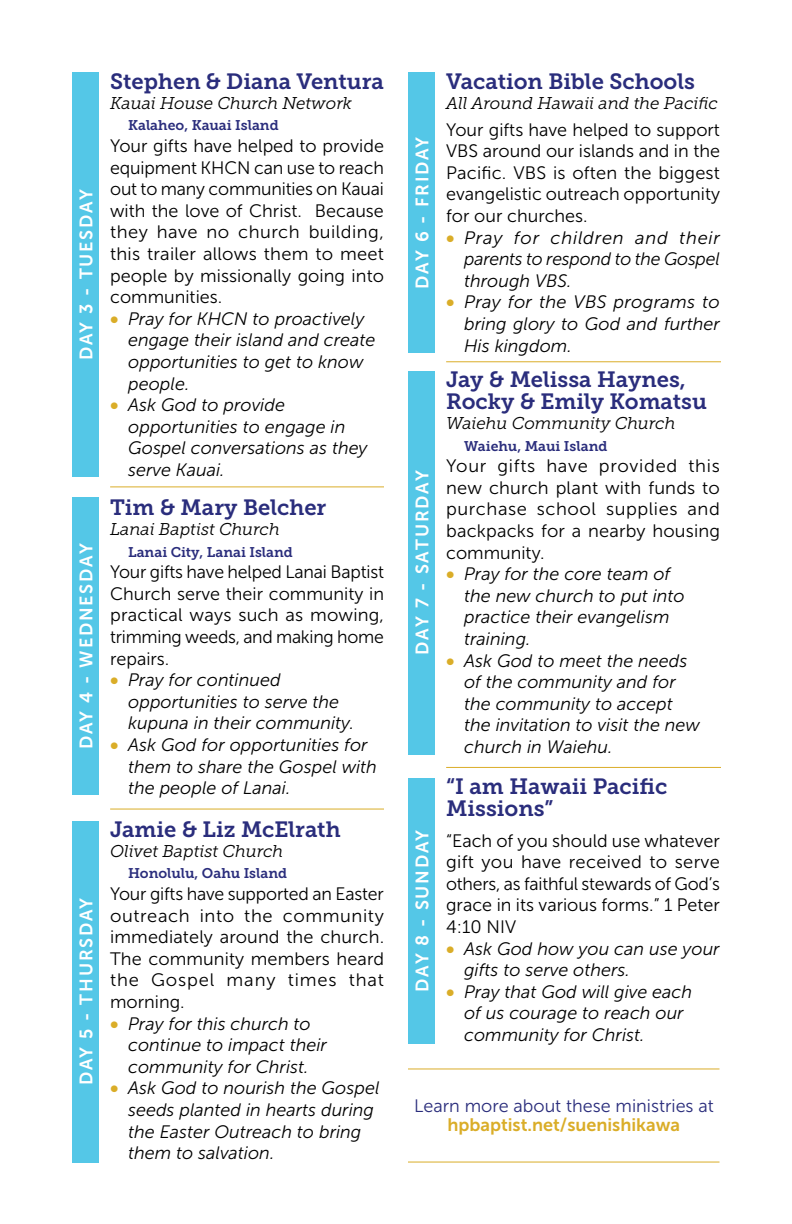
<style>
.page{position:relative;width:792px;height:1224px;background:#fff}
.page>*{position:absolute;margin:0;border:0;box-sizing:border-box;transform-origin:0 0}
.Names{font:22px/22px "Museo Slab 700";color:#2a2d7c}
.t1{font:italic 18px/21.6px "Museo Sans 300";color:#000}
.Body_Copy{font:18px/21.6px "Museo Sans 300";color:#000;text-align:justify}
.Body_Copy-2{font:18px "Museo Sans 700";letter-spacing:.1em;color:#fff}
.Body_Copy-3{font:18px "Museo Sans 300";color:#2a2d7c}
.Body_Copy-4{font:18px "Museo Sans 700";color:#daad28}
.Location{font:italic 17px "Museo Slab 300";letter-spacing:-.005em;color:#000}
.Location-2{font:14px "Museo Slab 700";color:#2a2d7c}
.s1{font-family:"Museo Sans 900";font-style:normal;color:#daad28}
</style>
<div class="page">
<hr style="left:110px;top:486px;width:274px;height:1px;background:#daad28">
<hr style="left:446px;top:361px;width:275px;height:1px;background:#daad28">
<hr style="left:446px;top:767px;width:275px;height:1px;background:#daad28">
<hr style="left:110px;top:809px;width:274px;height:1px;background:#daad28">
<hr style="left:408px;top:1068px;width:312px;height:1px;background:#daad28">
<hr style="left:408px;top:1162px;width:312px;height:1px;background:#daad28">
<div style="left:72px;top:73px;width:27px;height:404px;background:#54c7e7"></div>
<div style="left:72px;top:497px;width:27px;height:298px;background:#54c7e7"></div>
<div style="left:72px;top:821px;width:27px;height:342px;background:#54c7e7"></div>
<div style="left:408px;top:72px;width:27px;height:281px;background:#54c7e7"></div>
<div style="left:408px;top:371px;width:27px;height:383px;background:#54c7e7"></div>
<div style="left:408px;top:778px;width:27px;height:266px;background:#54c7e7"></div>
<p class="Body_Copy-2" style="left:76px;top:360px;width:172px;rotate:-90deg">DAY 3 - TUESDAY</p>
<p class="Body_Copy-2" style="left:76px;top:749px;width:207px;rotate:-90deg">DAY 4 - WEDNESDAY</p>
<p class="Body_Copy-2" style="left:76px;top:1085px;width:189px;rotate:-90deg">DAY 5 - THURSDAY</p>
<p class="Names" style="left:110px;top:70px;width:275px">Stephen &amp; Diana Ventura</p>
<p class="Location" style="left:110px;top:94px;width:243px">Kauai House Church Network</p>
<p class="Location-2" style="left:128px;top:118px;width:152px">Kalaheo, Kauai Island</p>
<p class="Body_Copy" style="left:110px;top:135px;width:275px">Your gifts have helped to provide equipment KHCN can use to reach out to many communities on Kauai with the love of Christ. Because they have no church building, this trailer allows them to meet people by missionally going into communities.</p>
<p class="t1" style="left:128px;top:308px;width:249px;text-indent:-18px"><span class="s1">•</span> Pray for KHCN to proactively engage their island and create opportunities to get to know people.</p>
<p class="t1" style="left:128px;top:394px;width:241px;text-indent:-18px"><span class="s1">•</span> Ask God to provide opportunities to engage in<br>Gospel conversations as they serve Kauai.</p>
<p class="Names" style="left:110px;top:496px;width:218px">Tim &amp; Mary Belcher</p>
<p class="Location" style="left:110px;top:520px;width:171px">Lanai Baptist Church</p>
<p class="Location-2" style="left:128px;top:544px;width:166px">Lanai City, Lanai Island</p>
<p class="Body_Copy" style="left:110px;top:561px;width:275px">Your gifts have helped Lanai Baptist Church serve their community in practical ways such as mowing, trimming weeds, and making home repairs.</p>
<p class="t1" style="left:128px;top:669px;width:228px;text-indent:-18px"><span class="s1">•</span> Pray for continued opportunities to serve the kupuna in their community.</p>
<p class="t1" style="left:128px;top:734px;width:250px;text-indent:-18px"><span class="s1">•</span> Ask God for opportunities for them to share the Gospel with the people of Lanai.</p>
<p class="Names" style="left:110px;top:818px;width:232px">Jamie &amp; Liz McElrath</p>
<p class="Location" style="left:110px;top:842px;width:175px">Olivet Baptist Church</p>
<p class="Location-2" style="left:128px;top:866px;width:161px">Honolulu, Oahu Island</p>
<p class="Body_Copy" style="left:110px;top:883px;width:276px">Your gifts have supported an Easter outreach into the community immediately around the church.<br>The community members heard the Gospel many times that morning.</p>
<p class="t1" style="left:128px;top:1013px;width:200px;text-indent:-18px"><span class="s1">•</span> Pray for this church to continue to impact their community for Christ.</p>
<p class="t1" style="left:128px;top:1078px;width:253px;text-indent:-18px"><span class="s1">•</span> Ask God to nourish the Gospel seeds planted in hearts during the Easter Outreach to bring them to salvation.</p>
<p class="Body_Copy-2" style="left:412px;top:289px;width:154px;rotate:-90deg">DAY 6 - FRIDAY</p>
<p class="Body_Copy-2" style="left:412px;top:655px;width:186px;rotate:-90deg">DAY 7 - SATURDAY</p>
<p class="Body_Copy-2" style="left:412px;top:992px;width:164px;rotate:-90deg">DAY 8 - SUNDAY</p>
<p class="Names" style="left:446px;top:71px;width:250px">Vacation Bible Schools</p>
<p class="Location" style="left:446px;top:94px;width:273px">All Around Hawaii and the Pacific</p>
<p class="Body_Copy" style="left:446px;top:119px;width:275px">Your gifts have helped to support VBS around our islands and in the Pacific. VBS is often the biggest evangelistic outreach opportunity for our churches.</p>
<p class="t1" style="left:464px;top:227px;width:257px;text-align:justify;text-indent:-18px"><span class="s1">•</span> Pray for children and their parents to respond to the Gospel through VBS.</p>
<p class="t1" style="left:464px;top:292px;width:257px;text-align:justify;text-indent:-18px"><span class="s1">•</span> Pray for the VBS programs to bring glory to God and further His kingdom.</p>
<p class="Names" style="left:446px;top:368px;width:262px">Jay &amp; Melissa Haynes,<br>Rocky &amp; Emily Komatsu</p>
<p class="Location" style="left:446px;top:414px;width:231px">Waiehu Community Church</p>
<p class="Location-2" style="left:464px;top:438px;width:145px">Waiehu, Maui Island</p>
<p class="Body_Copy" style="left:446px;top:455px;width:275px">Your gifts have provided this new church plant with funds to purchase school supplies and backpacks for a nearby housing community.</p>
<p class="t1" style="left:464px;top:563px;width:222px;text-indent:-18px"><span class="s1">•</span> Pray for the core team of the new church to put into practice their evangelism training.</p>
<p class="t1" style="left:464px;top:650px;width:237px;text-indent:-18px"><span class="s1">•</span> Ask God to meet the needs of the community and for the community to accept the invitation to visit the new church in Waiehu.</p>
<p class="Names" style="left:446px;top:776px;width:223px">“I am Hawaii Pacific<br>Missions”</p>
<p class="Body_Copy" style="left:446px;top:830px;width:275px">“Each of you should use whatever gift you have received to serve others, as faithful stewards of God’s grace in its various forms.” 1 Peter 4:10 NIV</p>
<p class="t1" style="left:464px;top:938px;width:257px;text-indent:-18px"><span class="s1">•</span> Ask God how you can use your gifts to serve others.</p>
<p class="t1" style="left:464px;top:981px;width:230px;text-indent:-18px"><span class="s1">•</span> Pray that God will give each of us courage to reach our community for Christ.</p>
<p class="Body_Copy-3" style="left:414px;top:1096px;width:301px">Learn more about these ministries at</p>
<p class="Body_Copy-4" style="left:447px;top:1114px;width:234px">hpbaptist.net/suenishikawa</p>
</div>
